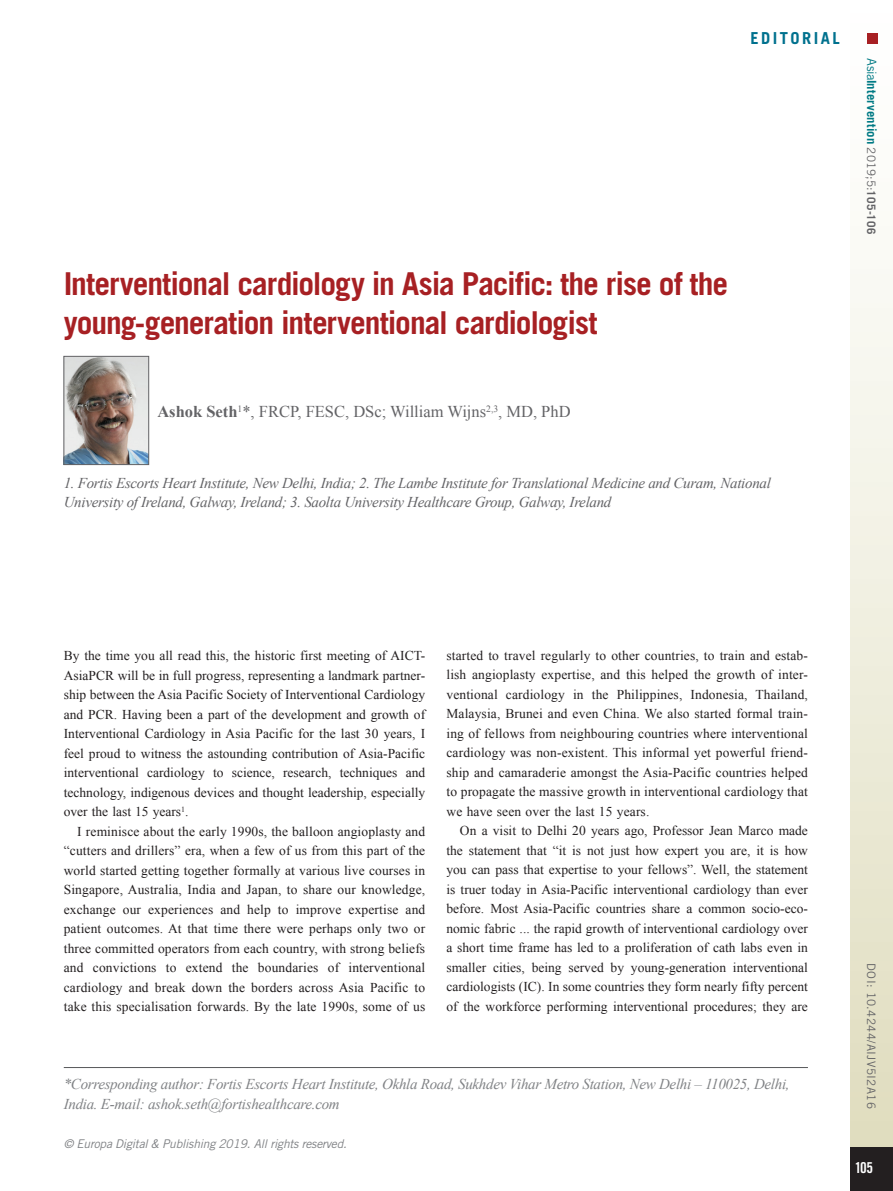
<style>
.page{position:relative;width:893px;height:1191px;background:#fff}
.page>*{position:absolute;margin:0;border:0;box-sizing:border-box;transform-origin:0 0}
.chapitre_titre{font:700 31.5px/39px "Trade Gothic LT Std";letter-spacing:-.035em;color:#a72023}
.chapitre_auteurs{font:16.5px "Times New Roman";color:#636366}
.t1{font:700 16.5px "Trade Gothic LT Std";letter-spacing:.15em;color:#00718e}
.chapitre_address{font:italic 15px/19.5px "Times New Roman";letter-spacing:-.02em;color:#636366}
.corresponding_author{font:italic 15px/19.5px "Times New Roman";letter-spacing:-.02em;color:#808285}
.t2{font:15px "Trade Gothic LT Std Bd Cn 20";color:#fff}
.text_paragraph{font:13.5px/19.5px "Times New Roman";letter-spacing:.01em;color:#231f20;text-align:justify}
.text_1er_paragraph{font:13.5px/19.5px "Times New Roman";color:#231f20;text-align:justify}
.t3{font:700 12.75px "Trade Gothic LT Std";letter-spacing:.005em;color:#007a84}
.t4{font:italic 12px "Trade Gothic LT Std";letter-spacing:-.02em;color:#808285}
.t5{font:11.7px "Trade Gothic LT Std";letter-spacing:.03em;color:#636366}
.s1{font-weight:400}
.s2{font-weight:400;font-size:11.7px;color:#636366}
.s3{font-size:11.7px;color:#636366}
.s4{font-weight:700}
</style>
<div class="page">
<div style="left:850px;top:0;width:43px;height:1191px;background:linear-gradient(to bottom,#fff,#dfdcbd)"></div>
<div style="left:850px;top:1147px;width:43px;height:44px;background:#231f20"></div>
<div style="left:867px;top:34px;width:11px;height:10px;background:#a72023"></div>
<hr style="left:64px;top:1067px;width:744px;height:1px;background:#57585a">
<img style="left:66px;top:358px;width:81px;height:105px">
<div style="left:64px;top:356px;width:85px;height:109px;border:1px solid #636366"></div>
<p class="t1" style="left:750px;top:28px;width:91px">EDITORIAL</p>
<p class="chapitre_titre" style="left:64px;top:264px;width:666px">Interventional cardiology in Asia Pacific: the rise of the young-generation interventional cardiologist</p>
<p class="t3" style="left:879px;top:58px;width:177px;rotate:90deg"><span class="s1">Asia</span>Intervention <span class="s2">2019;5:</span><span class="s3">105-106</span></p>
<p class="chapitre_auteurs" style="left:157px;top:401px;width:415px"><span class="s4">Ashok Seth</span><sup>1</sup>*, FRCP, FESC, DSc; William Wijns<sup>2,3</sup>, MD, PhD</p>
<p class="chapitre_address" style="left:64px;top:473px;width:709px">1. Fortis Escorts Heart Institute, New Delhi, India; 2. The Lambe Institute for Translational Medicine and Curam, National<br>University of Ireland, Galway, Ireland; 3. Saolta University Healthcare Group, Galway, Ireland</p>
<p class="text_1er_paragraph" style="left:64px;top:645px;width:363px">By the time you all read this, the historic first meeting of AICT-AsiaPCR will be in full progress, representing a landmark partner&shy;ship between the Asia Pacific Society of Interventional Cardiology and PCR. Having been a part of the development and growth of Interventional Cardiology in Asia Pacific for the last 30 years, I feel proud to witness the astounding contribution of Asia-Pacific interventional cardiology to science, research, techniques and technology, indigenous devices and thought leadership, especially over the last 15 years<sup>1</sup>.</p>
<p class="text_paragraph" style="left:64px;top:821px;width:363px;text-indent:14px">I reminisce about the early 1990s, the balloon angioplasty and “cutters and drillers” era, when a few of us from this part of the world started getting together formally at various live courses in Singapore, Australia, India and Japan, to share our knowledge, exchange our experiences and help to improve expertise and patient outcomes. At that time there were perhaps only two or three committed operators from each country, with strong beliefs and convictions to extend the boundaries of interventional cardiology and break down the borders across Asia Pacific to take this specialisation forwards. By the late 1990s, some of us</p>
<p class="text_paragraph" style="left:446px;top:645px;width:363px">started to travel regularly to other countries, to train and estab&shy;lish angioplasty expertise, and this helped the growth of inter&shy;ventional cardiology in the Philippines, Indonesia, Thailand, Malaysia, Brunei and even China. We also started formal train&shy;ing of fellows from neighbouring countries where interventional cardiology was non-existent. This informal yet powerful friend&shy;ship and camaraderie amongst the Asia-Pacific countries helped to propagate the massive growth in interventional cardiology that we have seen over the last 15 years.</p>
<p class="text_paragraph" style="left:446px;top:821px;width:363px;text-indent:14px">On a visit to Delhi 20 years ago, Professor Jean Marco made the statement that “it is not just how expert you are, it is how you can pass that expertise to your fellows”. Well, the statement is truer today in Asia-Pacific interventional cardiology than ever before. Most Asia-Pacific countries share a common socio-eco&shy;nomic fabric ... the rapid growth of interventional cardiology over a short time frame has led to a proliferation of cath labs even in smaller cities, being served by young-generation interventional cardiologists (IC). In some countries they form nearly fifty percent of the workforce performing interventional procedures; they are</p>
<p class="corresponding_author" style="left:64px;top:1074px;width:727px">*Corresponding author: Fortis Escorts Heart Institute, Okhla Road, Sukhdev Vihar Metro Station, New Delhi – 110025, Delhi,<br>India. E-mail: ashok.seth@fortishealthcare.com</p>
<p class="t4" style="left:64px;top:1137px;width:285px">© Europa Digital &amp; Publishing 2019. All rights reserved.</p>
<p class="t5" style="left:878px;top:963px;width:147px;rotate:90deg">DOI: 10.4244/AIJV5I2A16</p>
<p class="t2" style="left:855px;top:1158px;width:20px">105</p>
</div>
